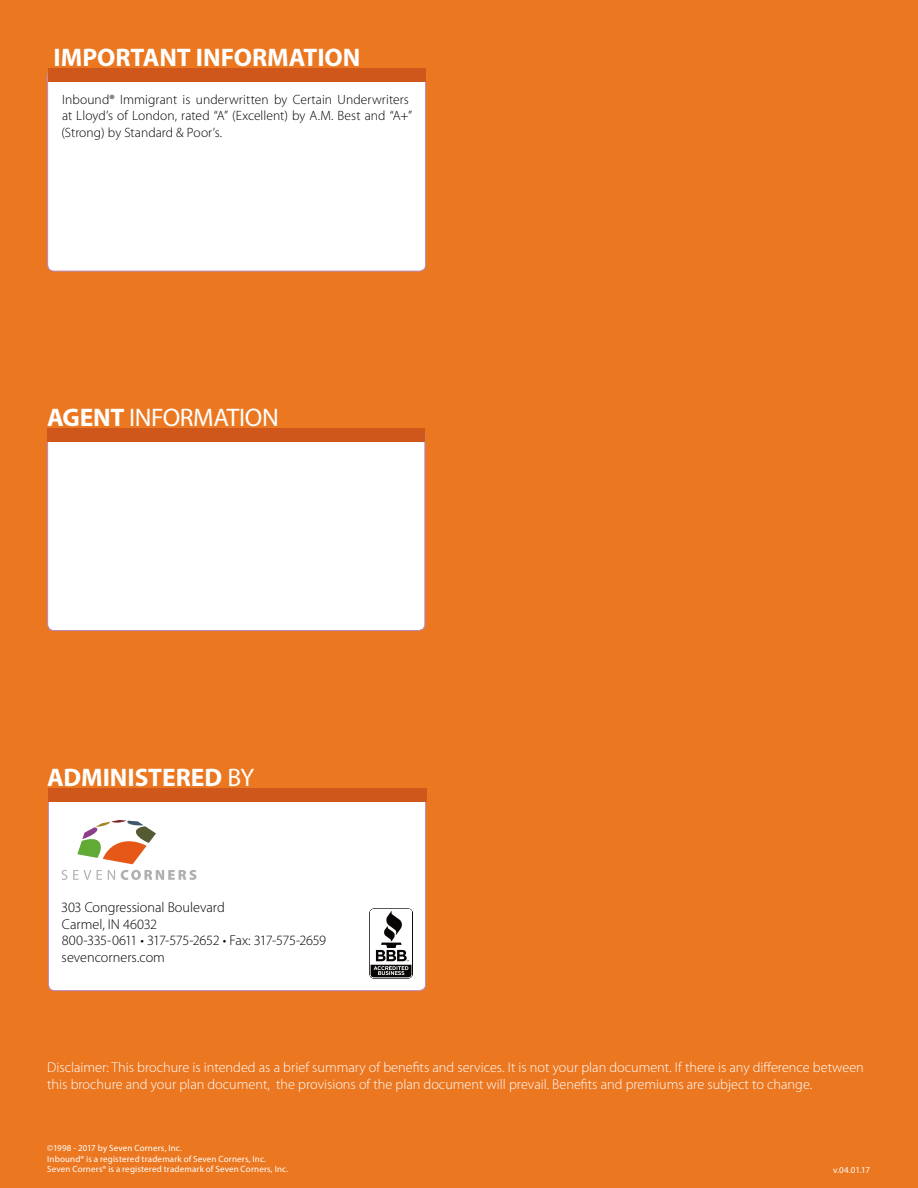
<style>
.page{position:relative;width:918px;height:1188px;background:#eb7721}
.page>*{position:absolute;margin:0;border:0;box-sizing:border-box;transform-origin:0 0}
.t1{font:700 25.5px "Myriad Pro";color:#fff}
.t2{font:25.5px "Myriad Pro";letter-spacing:-.015em;color:#fff}
.t3{font:300 14.25px/17.1px "Myriad Pro";color:#fff}
.t4{font:300 14.25px/16.5px "Myriad Pro";letter-spacing:-.005em;color:#000}
.t5{font:300 13.5px/16.5px "Myriad Pro";letter-spacing:.005em;color:#000}
.t6{font:9px/10.8px "Myriad Pro";letter-spacing:.02em;color:#fff}
.s1{font-weight:700}
.s2{font-weight:400}
</style>
<div class="page">
<div style="left:48px;top:429px;width:377px;height:202px;background:#fff;border-radius:6px"></div>
<div style="left:47px;top:428px;width:378px;height:14px;background:#d0571c"></div>
<div style="left:48px;top:789px;width:378px;height:202px;background:#fff;border-radius:6px"></div>
<div style="left:48px;top:788px;width:378px;height:203px;border:1px solid #b788bd;border-radius:6px"></div>
<div style="left:48px;top:789px;width:378px;height:13px;background:#d0571c"></div>
<svg style="left:62px;top:870px;width:5px;height:10px"></svg>
<svg style="left:73px;top:870px;width:18px;height:10px"></svg>
<svg style="left:97px;top:870px;width:5px;height:10px"></svg>
<svg style="left:108px;top:870px;width:7px;height:10px"></svg>
<svg style="left:121px;top:870px;width:76px;height:10px"></svg>
<svg style="left:77px;top:820px;width:79px;height:44px"></svg>
<svg style="left:369px;top:909px;width:44px;height:69px"></svg>
<div style="left:48px;top:69px;width:378px;height:202px;background:#fff;border-radius:6px"></div>
<div style="left:48px;top:69px;width:378px;height:13px;background:#d0571c"></div>
<h1 class="t1" style="left:54px;top:41px;width:308px">IMPORTANT INFORMATION</h1>
<p class="t5" style="left:62px;top:91px;width:352px">Inbound® Immigrant is underwritten by Certain Underwriters at Lloyd’s of London, rated “A” (Excellent) by A.M. Best and “A+” (Strong) by Standard &amp; Poor’s.</p>
<h1 class="t2" style="left:47px;top:402px;width:233px"><span class="s1">AGENT</span> INFORMATION</h1>
<h1 class="t1" style="left:47px;top:761px;width:209px">ADMINISTERED <span class="s2">BY</span></h1>
<p class="t4" style="left:61px;top:900px;width:267px">303 Congressional Boulevard<br>Carmel, IN 46032<br>800-335-0611 • 317-575-2652 • Fax: 317-575-2659 sevencorners.com</p>
<p class="t3" style="left:47px;top:1059px;width:818px">Disclaimer: This brochure is intended as a brief summary of benefits and services. It is not your plan document. If there is any difference between this brochure and your plan document, the provisions of the plan document will prevail. Benefits and premiums are subject to change.</p>
<p class="t6" style="left:47px;top:1142px;width:243px">©1998 - 2017 by Seven Corners, Inc.<br>Inbound® is a registered trademark of Seven Corners, Inc.<br>Seven Corners® is a registered trademark of Seven Corners, Inc.</p>
<p class="t6" style="left:833px;top:1165px;width:38px">v.04.01.17</p>
</div>
